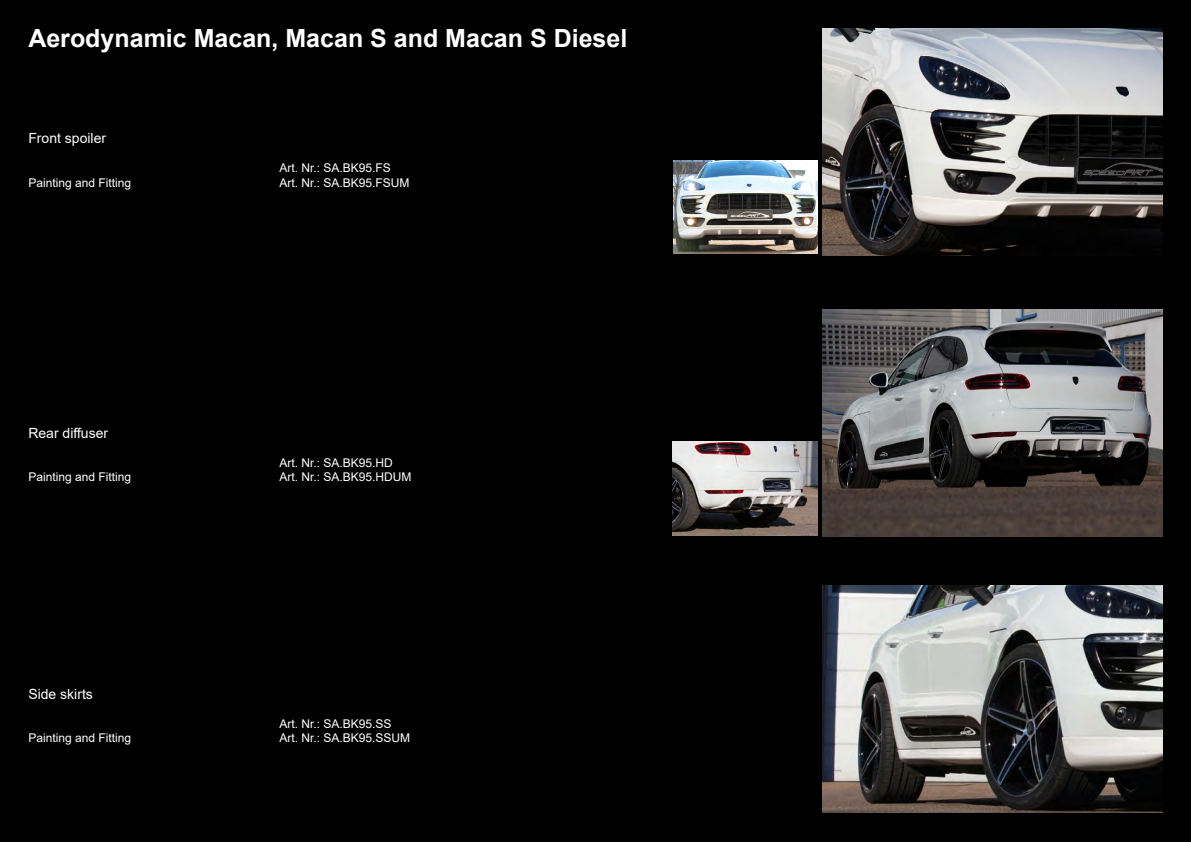
<style>
.page{position:relative;width:1191px;height:842px;background:#000}
.page>*{position:absolute;margin:0;border:0;box-sizing:border-box;transform-origin:0 0}
.t1{font:700 25px "Arial";color:#fff}
.t2{font:14px "Arial";color:#fff}
.t3{font:12px "Arial";color:#fff}
</style>
<div class="page">
<img style="left:822px;top:586px;width:340px;height:227px">
<img style="left:822px;top:28px;width:340px;height:227px">
<img style="left:822px;top:309px;width:340px;height:227px">
<img style="left:673px;top:160px;width:144px;height:94px">
<img style="left:672px;top:441px;width:145px;height:94px">
<h1 class="t1" style="left:28px;top:20px;width:600px">Aerodynamic Macan, Macan S and Macan S Diesel</h1>
<p class="t2" style="left:28px;top:129px;width:79px">Front spoiler</p>
<p class="t3" style="left:279px;top:160px;width:113px">Art. Nr.: SA.BK95.FS</p>
<p class="t3" style="left:28px;top:174px;width:104px">Painting and Fitting</p>
<p class="t3" style="left:279px;top:174px;width:132px">Art. Nr.: SA.BK95.FSUM</p>
<p class="t2" style="left:28px;top:424px;width:81px">Rear diffuser</p>
<p class="t3" style="left:279px;top:455px;width:115px">Art. Nr.: SA.BK95.HD</p>
<p class="t3" style="left:28px;top:469px;width:104px">Painting and Fitting</p>
<p class="t3" style="left:279px;top:469px;width:134px">Art. Nr.: SA.BK95.HDUM</p>
<p class="t2" style="left:28px;top:684px;width:66px">Side skirts</p>
<p class="t3" style="left:279px;top:715px;width:114px">Art. Nr.: SA.BK95.SS</p>
<p class="t3" style="left:28px;top:730px;width:104px">Painting and Fitting</p>
<p class="t3" style="left:279px;top:730px;width:132px">Art. Nr.: SA.BK95.SSUM</p>
</div>
